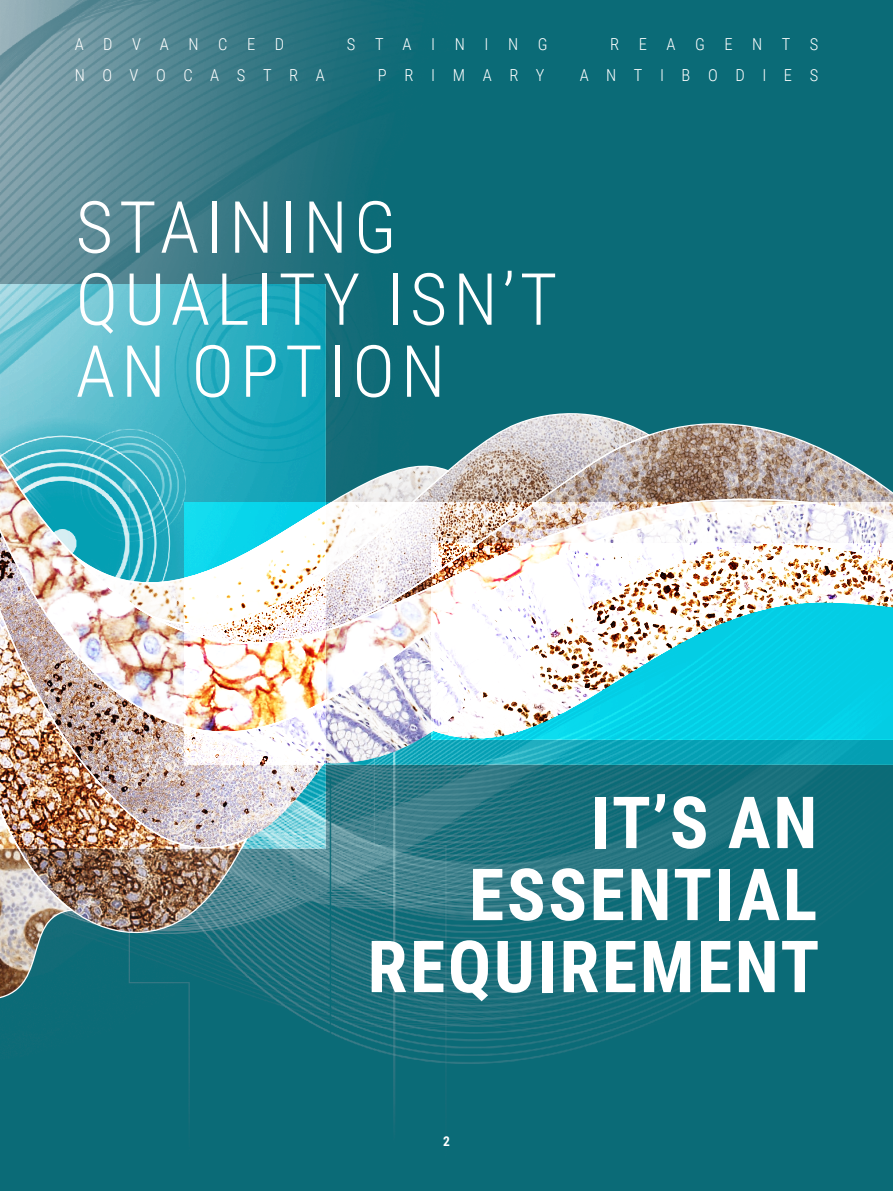
<style>
.page{position:relative;width:893px;height:1191px;background:#fff}
.page>*{position:absolute;margin:0;border:0;box-sizing:border-box;transform-origin:0 0}
.t1{font:300 72px/72px "Roboto Condensed";letter-spacing:.085em;color:#fff}
.t2{font:700 72px/72px "Roboto Condensed";letter-spacing:.035em;color:#fff;text-align:right}
.t3{font:300 16.5px "Roboto Condensed";letter-spacing:1.065em;color:#fff}
.t4{font:300 16.5px "Roboto Condensed";letter-spacing:1.185em;color:#fff}
.t5{font:700 13.5px "Roboto Condensed";color:#fff}
</style>
<div class="page">
<img style="left:0;top:0;width:892px;height:1191px">
<img style="left:74px;top:933px;width:17px;height:64px">
<img style="left:326px;top:764px;width:531px;height:21px">
<svg style="left:74px;top:254px;width:740px;height:169px"></svg>
<svg style="left:326px;top:413px;width:325px;height:89px"></svg>
<img style="left:74px;top:848px;width:174px;height:85px">
<img style="left:0;top:254px;width:74px;height:746px">
<img style="left:0;top:284px;width:326px;height:564px">
<img style="left:185px;top:502px;width:672px;height:262px">
<img style="left:329px;top:423px;width:564px;height:207px">
<svg style="left:857px;top:511px;width:36px;height:301px"></svg>
<p class="t4" style="left:75px;top:32px;width:211px">ADVANCED</p>
<p class="t4" style="left:347px;top:32px;width:202px">STAINING</p>
<p class="t4" style="left:610px;top:32px;width:210px">REAGENTS</p>
<p class="t3" style="left:75px;top:63px;width:252px">NOVOCASTRA</p>
<p class="t3" style="left:378px;top:63px;width:168px">PRIMARY</p>
<p class="t3" style="left:580px;top:63px;width:240px">ANTIBODIES</p>
<p class="t1" style="left:76px;top:188px;width:483px">STAINING<br>QUALITY ISN’T<br>AN OPTION</p>
<p class="t2" style="left:367px;top:784px;width:453px">IT’S AN<br>ESSENTIAL<br>REQUIREMENT</p>
<p class="t5" style="left:443px;top:1132px;width:8px">2</p>
</div>
